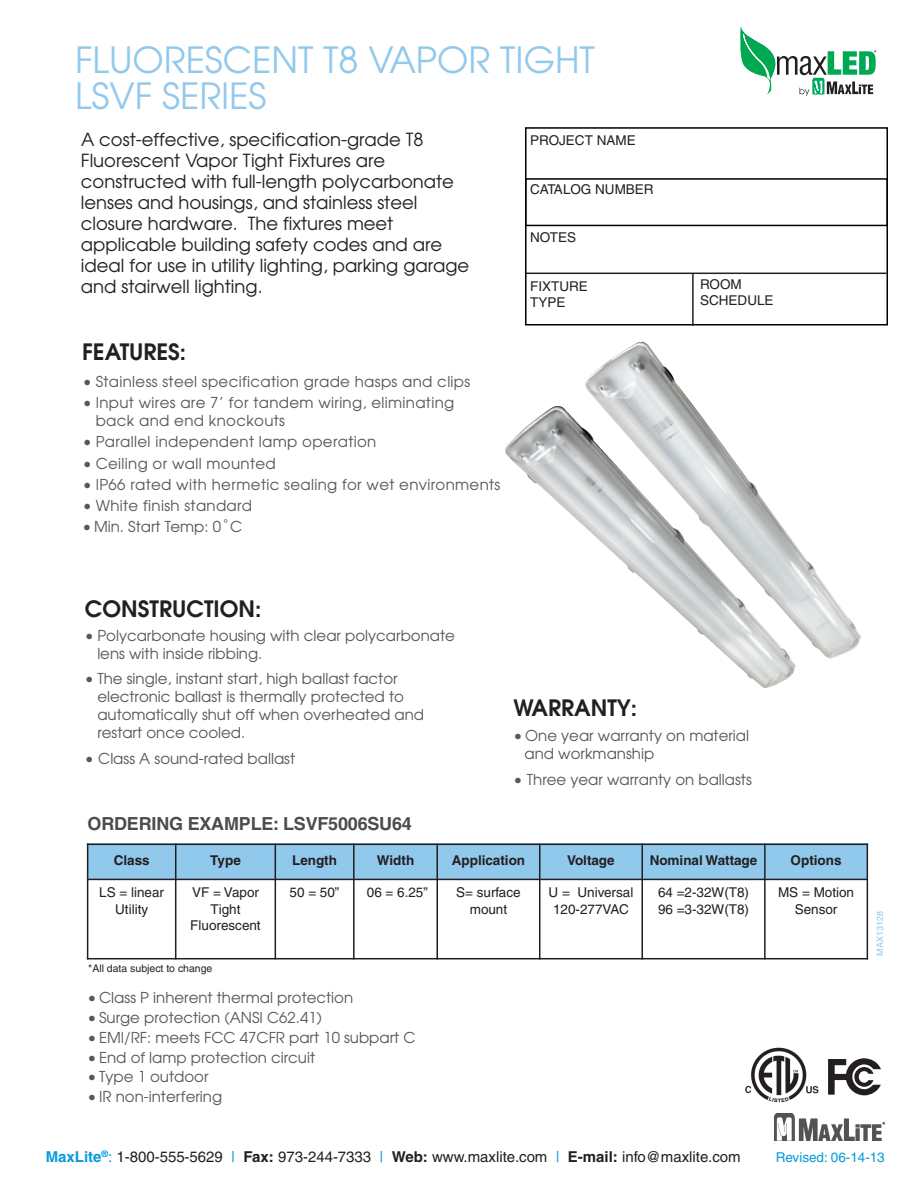
<style>
.page{position:relative;width:918px;height:1188px;background:#fff}
.page>*{position:absolute;margin:0;border:0;box-sizing:border-box;transform-origin:0 0}
.t1{font:36px/36px "Avant Garde";color:#91c9ed}
.t2{font:600 22.5px "Avant Garde";color:#231f20}
.t3{font:18px/21px "Avant Garde";color:#231f20}
.t4{font:700 18px "Helvetica";letter-spacing:-.01em;color:#4b4c4d}
.t5{font:15px/18px "Avant Garde";color:#57585a}
.t6{font:15px/18px "Avant Garde";letter-spacing:.02em;color:#57585a}
.t7{font:15px "Helvetica";color:#231f20}
.t8{font:13.5px/16.2px "Helvetica";color:#231f20;text-align:center}
.t9{font:700 13.5px "Helvetica";color:#231f20}
.t10{font:13.5px "Helvetica";color:#089ad9}
.t11{font:10.5px "Helvetica";color:#231f20}
.t12{font:9px "Helvetica";color:#91c9ed}
.s1{font-family:"Lucida Grande"}
.s2{font-weight:700;color:#089ad9}
.s3{color:#089ad9}
.s4{font-weight:700}
</style>
<div class="page">
<img style="left:774px;top:1113px;width:111px;height:28px">
<svg style="left:828px;top:1058px;width:53px;height:37px"></svg>
<svg style="left:740px;top:26px;width:136px;height:70px"></svg>
<img style="left:505px;top:406px;width:291px;height:282px">
<img style="left:745px;top:1047px;width:74px;height:56px">
<div style="left:525px;top:127px;width:363px;height:198px;border:2px solid #000"></div>
<div style="left:525px;top:178px;width:363px;height:48px;border:2px solid #000"></div>
<hr style="left:525px;top:273px;width:361px;height:1px;background:#231f20">
<hr style="left:692px;top:273px;width:2px;height:53px;background:#231f20">
<div style="left:87px;top:844px;width:89px;height:35px;background:#91c9ed"></div>
<div style="left:176px;top:844px;width:99px;height:35px;background:#91c9ed"></div>
<div style="left:275px;top:844px;width:79px;height:35px;background:#91c9ed"></div>
<div style="left:354px;top:844px;width:83px;height:35px;background:#91c9ed"></div>
<div style="left:437px;top:844px;width:103px;height:35px;background:#91c9ed"></div>
<div style="left:540px;top:844px;width:102px;height:35px;background:#91c9ed"></div>
<div style="left:642px;top:844px;width:123px;height:35px;background:#91c9ed"></div>
<div style="left:765px;top:844px;width:103px;height:35px;background:#91c9ed"></div>
<hr style="left:87px;top:844px;width:1px;height:115px;background:#231f20">
<hr style="left:175px;top:844px;width:1px;height:115px;background:#231f20">
<hr style="left:275px;top:844px;width:1px;height:115px;background:#231f20">
<hr style="left:353px;top:844px;width:2px;height:115px;background:#231f20">
<hr style="left:436px;top:844px;width:2px;height:115px;background:#231f20">
<hr style="left:539px;top:844px;width:1px;height:115px;background:#231f20">
<hr style="left:641px;top:844px;width:2px;height:115px;background:#231f20">
<hr style="left:764px;top:844px;width:2px;height:115px;background:#231f20">
<hr style="left:867px;top:844px;width:1px;height:115px;background:#231f20">
<hr style="left:87px;top:844px;width:781px;height:1px;background:#231f20">
<hr style="left:87px;top:879px;width:781px;height:1px;background:#231f20">
<hr style="left:87px;top:958px;width:781px;height:1px;background:#231f20">
<img style="left:582px;top:341px;width:280px;height:320px">
<h1 class="t1" style="left:75px;top:43px;width:521px">FLUORESCENT T8 VAPOR TIGHT<br>LSVF SERIES</h1>
<p class="t3" style="left:81px;top:129px;width:390px">A cost-effective, specification-grade T8<br>Fluorescent Vapor Tight Fixtures are constructed with full-length polycarbonate lenses and housings, and stainless steel closure hardware. The fixtures meet applicable building safety codes and are ideal for use in utility lighting, parking garage and stairwell lighting.</p>
<h2 class="t2" style="left:82px;top:339px;width:106px">FEATURES:</h2>
<p class="t6" style="left:83px;top:373px;width:389px">• Stainless steel specification grade hasps and clips</p>
<p class="t6" style="left:96px;top:394px;width:360px;text-indent:-13px">• Input wires are 7’ for tandem wiring, eliminating back and end knockouts</p>
<p class="t6" style="left:83px;top:433px;width:295px">• Parallel independent lamp operation</p>
<p class="t6" style="left:83px;top:454px;width:194px">• Ceiling or wall mounted</p>
<p class="t6" style="left:83px;top:476px;width:419px">• IP66 rated with hermetic sealing for wet environments</p>
<p class="t6" style="left:83px;top:497px;width:171px">• White finish standard</p>
<p class="t5" style="left:82px;top:518px;width:161px">• Min. Start Temp: 0<span class="s1">˚</span>C</p>
<p class="t8" style="left:530px;top:134px;width:107px">PROJECT NAME</p>
<p class="t8" style="left:530px;top:182px;width:125px">CATALOG NUMBER</p>
<p class="t8" style="left:530px;top:231px;width:47px">NOTES</p>
<p class="t8" style="left:530px;top:279px;width:59px;text-align:left">FIXTURE<br>TYPE</p>
<p class="t8" style="left:700px;top:277px;width:75px;text-align:left">ROOM<br>SCHEDULE</p>
<h2 class="t2" style="left:85px;top:596px;width:178px">CONSTRUCTION:</h2>
<p class="t5" style="left:97px;top:627px;width:359px;text-indent:-12px">• Polycarbonate housing with clear polycarbonate lens with inside ribbing.</p>
<p class="t5" style="left:97px;top:670px;width:328px;text-indent:-12px">• The single, instant start, high ballast factor electronic ballast is thermally protected to automatically shut off when overheated and restart once cooled.</p>
<p class="t5" style="left:85px;top:750px;width:212px">• Class A sound-rated ballast</p>
<p class="t4" style="left:88px;top:817px;width:326px">ORDERING EXAMPLE: LSVF5006SU64</p>
<h2 class="t2" style="left:513px;top:695px;width:125px">WARRANTY:</h2>
<p class="t5" style="left:525px;top:727px;width:226px;text-indent:-11px">• One year warranty on material and workmanship</p>
<p class="t5" style="left:514px;top:771px;width:240px">• Three year warranty on ballasts</p>
<p class="t9" style="left:114px;top:856px;width:37px">Class</p>
<p class="t9" style="left:210px;top:856px;width:32px">Type</p>
<p class="t9" style="left:292px;top:856px;width:46px">Length</p>
<p class="t9" style="left:377px;top:856px;width:39px">Width</p>
<p class="t9" style="left:452px;top:856px;width:75px">Application</p>
<p class="t9" style="left:567px;top:856px;width:49px">Voltage</p>
<p class="t9" style="left:650px;top:856px;width:109px">Nominal Wattage</p>
<p class="t9" style="left:791px;top:856px;width:52px">Options</p>
<p class="t8" style="left:99px;top:886px;width:66px">LS = linear<br>Utility</p>
<p class="t8" style="left:190px;top:886px;width:72px">VF = Vapor<br>Tight<br>Fluorescent</p>
<p class="t8" style="left:290px;top:886px;width:51px">50 = 50”</p>
<p class="t8" style="left:367px;top:886px;width:63px">06 = 6.25”</p>
<p class="t8" style="left:456px;top:886px;width:66px">S= surface mount</p>
<p class="t8" style="left:549px;top:886px;width:86px">U = Universal<br>120-277VAC</p>
<p class="t8" style="left:658px;top:886px;width:93px;text-align:left">64 =2-32W(T8)<br>96 =3-32W(T8)</p>
<p class="t8" style="left:778px;top:886px;width:78px">MS = Motion<br>Sensor</p>
<p class="t11" style="left:88px;top:965px;width:126px">*All data subject to change</p>
<p class="t5" style="left:88px;top:989px;width:267px">• Class P inherent thermal protection</p>
<p class="t5" style="left:88px;top:1009px;width:236px">• Surge protection (ANSI C62.41)</p>
<p class="t5" style="left:88px;top:1029px;width:330px">• EMI/RF: meets FCC 47CFR part 10 subpart C</p>
<p class="t5" style="left:88px;top:1048px;width:229px">• End of lamp protection circuit</p>
<p class="t5" style="left:88px;top:1068px;width:123px">• Type 1 outdoor</p>
<p class="t5" style="left:88px;top:1088px;width:136px">• IR non-interfering</p>
<p class="t12" style="left:877px;top:956px;width:46px;rotate:-90deg">MAX13128</p>
<p class="t7" style="left:46px;top:1152px;width:696px"><span class="s2">MaxLite</span><sup>®</sup><span class="s3">:</span> 1-800-555-5629 <span class="s3">|</span> <span class="s4">Fax:</span> 973-244-7333 <span class="s3">|</span> <span class="s4">Web:</span> www.maxlite.com <span class="s3">|</span> <span class="s4">E-mail:</span> info@maxlite.com</p>
<p class="t10" style="left:776px;top:1152px;width:111px">Revised: 06-14-13</p>
</div>
